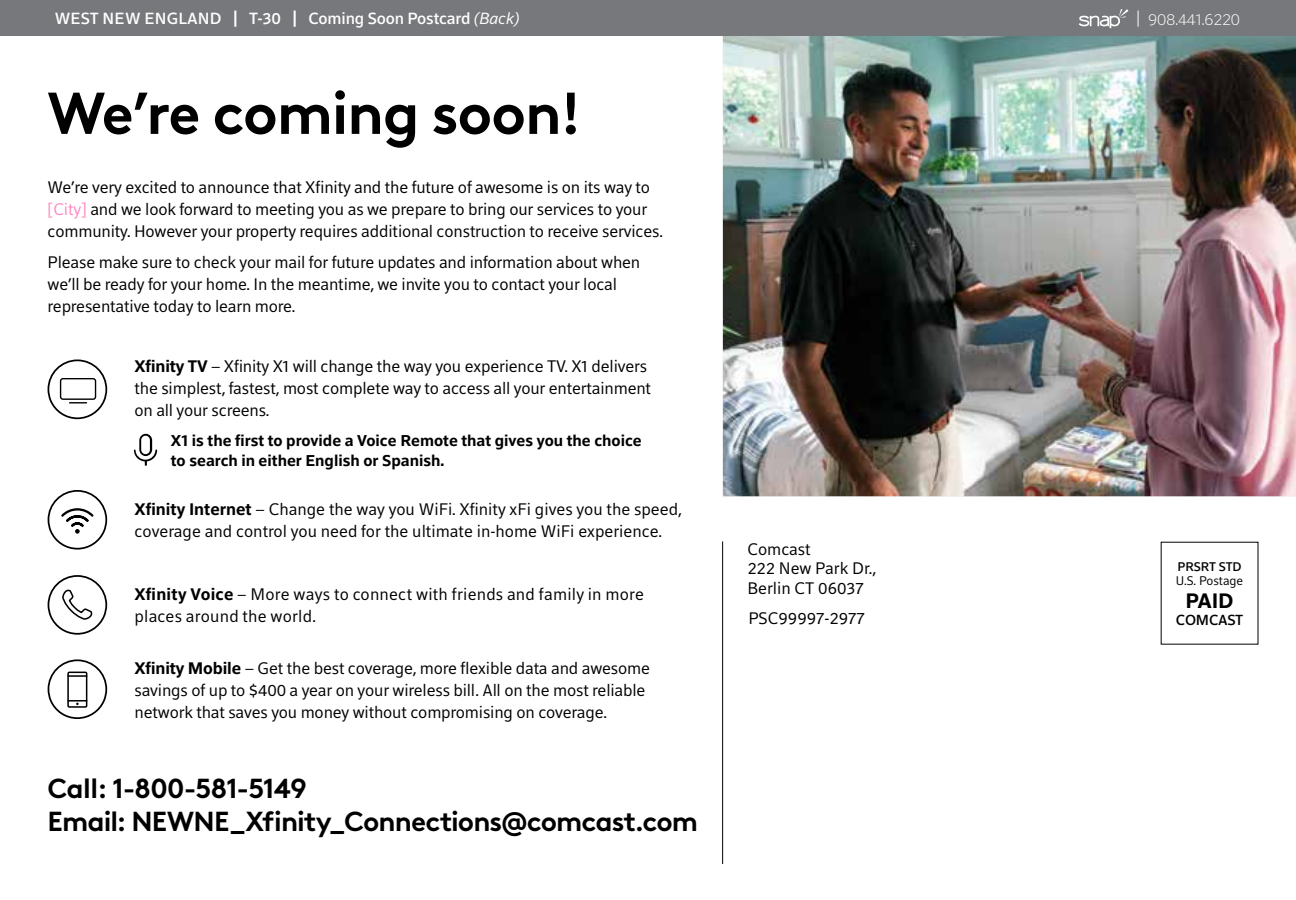
<style>
.page{position:relative;width:1296px;height:900px;background:#fff}
.page>*{position:absolute;margin:0;border:0;box-sizing:border-box;transform-origin:0 0}
.t1{font:700 59px "Xfinity Brown";letter-spacing:-.02em;color:#000}
.t2{font:700 27.6px/33px "Xfinity Brown";letter-spacing:-.03em;color:#000}
.t3{font:700 20.6px "XFINITY Standard";color:#000}
.t4{font:16.4px/22px "XFINITY Standard";letter-spacing:-.01em;color:#000}
.t5{font:16.4px/22px "XFINITY Standard";letter-spacing:.015em;color:#000}
.t6{font:500 16px "XFINITY Standard";letter-spacing:-.01em;color:#fff}
.t7{font:300 expanded 16px "XFINITY Standard";letter-spacing:-.01em;color:#fff}
.t8{font:700 15.6px/20px "XFINITY Standard";color:#000}
.t9{font:500 14.4px "XFINITY Standard";letter-spacing:-.02em;color:#000}
.t10{font:12.4px "XFINITY Standard";color:#000}
.t11{font:500 12.4px "XFINITY Standard";color:#000}
.s1{font-weight:400;font-style:italic}
.s2{color:#ff88c1}
.s3{font-weight:700}
</style>
<div class="page">
<hr style="left:722px;top:541px;width:1px;height:323px;background:#000">
<img style="left:723px;top:36px;width:573px;height:460px">
<svg style="left:47px;top:490px;width:61px;height:60px"></svg>
<svg style="left:47px;top:575px;width:61px;height:60px"></svg>
<svg style="left:47px;top:659px;width:61px;height:60px"></svg>
<svg style="left:133px;top:433px;width:25px;height:33px"></svg>
<svg style="left:47px;top:359px;width:61px;height:61px"></svg>
<div style="left:0;top:0;width:1296px;height:36px;background:#77787b"></div>
<svg style="left:1079px;top:9px;width:49px;height:19px"></svg>
<p class="t6" style="left:55px;top:9px;width:466px">WEST NEW ENGLAND | T-30 | Coming Soon Postcard <span class="s1">(Back)</span></p>
<p class="t7" style="left:1135px;top:10px;width:106px">| 908.441.6220</p>
<h1 class="t1" style="left:48px;top:68px;width:535px">We’re coming soon!</h1>
<p class="t4" style="left:48px;top:176px;width:617px">We’re very excited to announce that Xfinity and the future of awesome is on its way to <span class="s2">[City]</span> and we look forward to meeting you as we prepare to bring our services to your community. However your property requires additional construction to receive services.</p>
<p class="t4" style="left:48px;top:251px;width:594px">Please make sure to check your mail for future updates and information about when we’ll be ready for your home. In the meantime, we invite you to contact your local representative today to learn more.</p>
<p class="t4" style="left:135px;top:355px;width:518px"><span class="s3">Xfinity TV</span> – Xfinity X1 will change the way you experience TV. X1 delivers the simplest, fastest, most complete way to access all your entertainment on all your screens.</p>
<p class="t8" style="left:171px;top:430px;width:472px">X1 is the first to provide a Voice Remote that gives you the choice to search in either English or Spanish.</p>
<p class="t4" style="left:135px;top:498px;width:549px"><span class="s3">Xfinity Internet</span> – Change the way you WiFi. Xfinity xFi gives you the speed, coverage and control you need for the ultimate in-home WiFi experience.</p>
<p class="t5" style="left:135px;top:583px;width:511px"><span class="s3">Xfinity Voice</span> – More ways to connect with friends and family in more places around the world.</p>
<p class="t4" style="left:135px;top:657px;width:517px"><span class="s3">Xfinity Mobile</span> – Get the best coverage, more flexible data and awesome savings of up to $400 a year on your wireless bill. All on the most reliable network that saves you money without compromising on coverage.</p>
<h2 class="t2" style="left:48px;top:769px;width:652px">Call: 1-800-581-5149<br>Email: NEWNE_Xfinity_Connections@comcast.com</h2>
<p class="t4" style="left:747px;top:539px;width:130px;line-height:19.8px">Comcast<br>222 New Park Dr.,<br>Berlin CT 06037</p>
<p class="t4" style="left:748px;top:607px;width:118px">PSC99997-2977</p>
<p class="t11" style="left:1177px;top:559px;width:66px">PRSRT STD</p>
<p class="t10" style="left:1176px;top:573px;width:69px">U.S. Postage</p>
<p class="t3" style="left:1185px;top:588px;width:50px">PAID</p>
<p class="t9" style="left:1176px;top:611px;width:69px">COMCAST</p>
</div>
